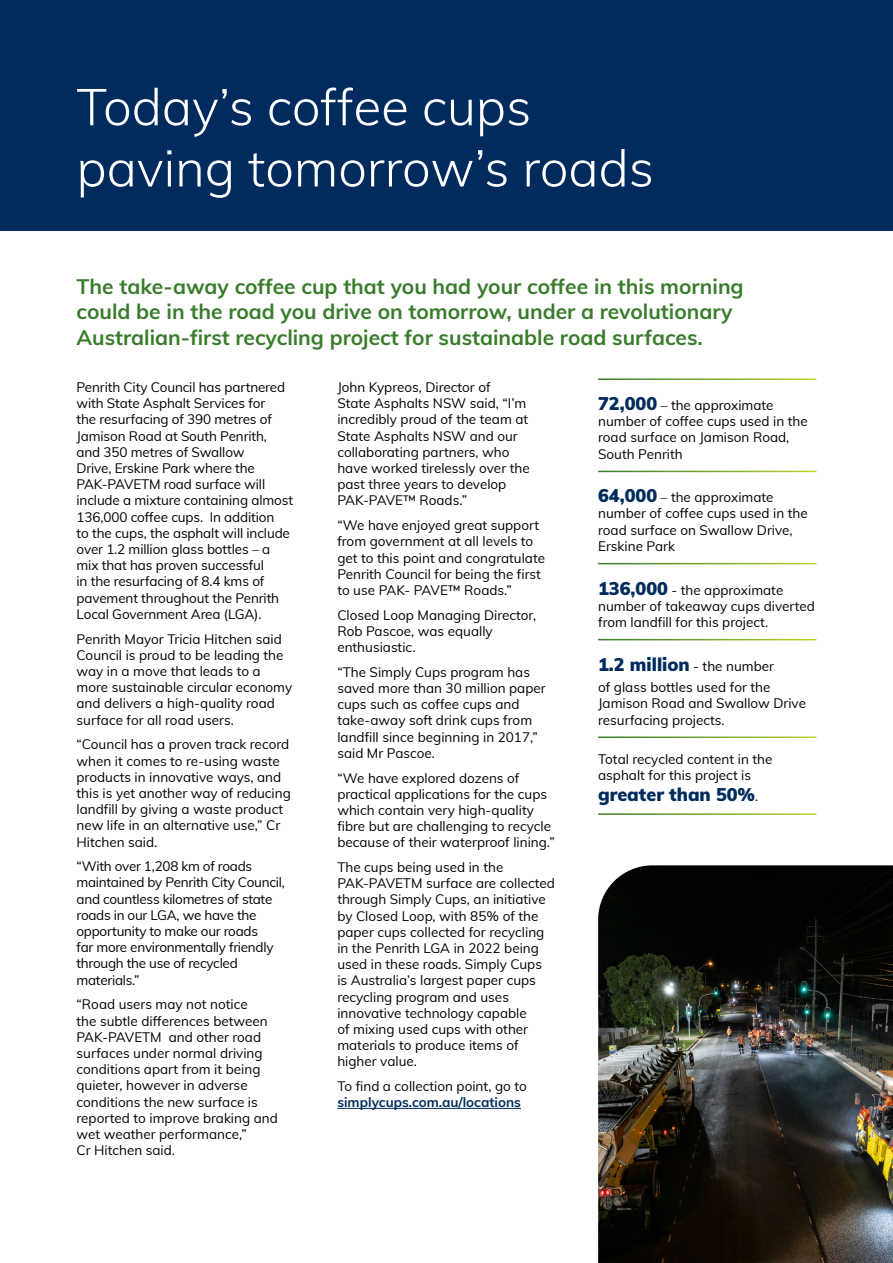
<style>
.page{position:relative;width:893px;height:1263px;background:#fff}
.page>*{position:absolute;margin:0;border:0;box-sizing:border-box;transform-origin:0 0}
.Title_Reversed{font:300 51px/61.2px "Muli";color:#fff}
.Session{font:700 21px/25.2px "Muli";color:#387c2b}
.t1{font:900 18px "Muli";color:#002b5c}
.t2{font:13.5px/16.2px "Muli";color:#000}
.t3{font:13.5px/16.2px "Muli";letter-spacing:-.02em;color:#000}
.s1{font-weight:700;color:#002b5c}
.s2{font-weight:900;font-size:18px;color:#002b5c}
.s3{font-weight:400;font-size:13.5px;color:#000}
</style>
<div class="page">
<div style="left:0;top:0;width:893px;height:231px;background:#002b5c"></div>
<hr style="left:337px;top:1108px;width:184px;height:1px;background:#002b5c">
<img style="left:598px;top:865px;width:295px;height:398px">
<h1 class="Title_Reversed" style="left:77px;top:74px;width:579px">Today’s coffee cups paving tomorrow’s roads</h1>
<h3 class="Session" style="left:77px;top:273px;width:669px">The take-away coffee cup that you had your coffee in this morning could be in the road you drive on tomorrow, under a revolutionary<br>Australian-first recycling project for sustainable road surfaces.</h3>
<p class="t2" style="left:337px;top:378px;width:194px">John Kypreos, Director of<br>State Asphalts NSW said, “I’m incredibly proud of the team at<br>State Asphalts NSW and our collaborating partners, who have worked tirelessly over the past three years to develop<br>PAK-PAVE™ Roads.”</p>
<p class="t2" style="left:337px;top:516px;width:209px">“We have enjoyed great support from government at all levels to get to this point and congratulate<br>Penrith Council for being the first to use PAK- PAVE™ Roads.”</p>
<p class="t2" style="left:337px;top:606px;width:200px">Closed Loop Managing Director,<br>Rob Pascoe, was equally enthusiastic.</p>
<p class="t2" style="left:337px;top:663px;width:210px">“The Simply Cups program has saved more than 30 million paper cups such as coffee cups and take-away soft drink cups from landfill since beginning in 2017,” said Mr Pascoe.</p>
<p class="t2" style="left:337px;top:769px;width:219px">“We have explored dozens of practical applications for the cups which contain very high-quality fibre but are challenging to recycle because of their waterproof lining.”</p>
<p class="t2" style="left:337px;top:858px;width:219px">The cups being used in the<br>PAK-PAVETM surface are collected through Simply Cups, an initiative by Closed Loop, with 85% of the paper cups collected for recycling in the Penrith LGA in 2022 being used in these roads. Simply Cups is Australia’s largest paper cups recycling program and uses innovative technology capable<br>of mixing used cups with other materials to produce items of higher value.</p>
<p class="t2" style="left:337px;top:1077px;width:191px">To find a collection point, go to <span class="s1">simplycups.com.au/locations</span></p>
<p class="t2" style="left:77px;top:378px;width:218px">Penrith City Council has partnered with State Asphalt Services for<br>the resurfacing of 390 metres of<br>Jamison Road at South Penrith, and 350 metres of Swallow<br>Drive, Erskine Park where the<br>PAK-PAVETM road surface will include a mixture containing almost<br>136,000 coffee cups. In addition<br>to the cups, the asphalt will include over 1.2 million glass bottles – a mix that has proven successful<br>in the resurfacing of 8.4 kms of pavement throughout the Penrith<br>Local Government Area (LGA).</p>
<p class="t2" style="left:77px;top:630px;width:217px">Penrith Mayor Tricia Hitchen said<br>Council is proud to be leading the way in a move that leads to a more sustainable circular economy and delivers a high-quality road surface for all road users.</p>
<p class="t2" style="left:77px;top:736px;width:216px">“Council has a proven track record when it comes to re-using waste products in innovative ways, and this is yet another way of reducing landfill by giving a waste product new life in an alternative use,” Cr<br>Hitchen said.</p>
<p class="t3" style="left:77px;top:858px;width:210px">“With over 1,208 km of roads maintained by Penrith City Council, and countless kilometres of state roads in our LGA, we have the opportunity to make our roads<br>far more environmentally friendly through the use of recycled materials.”</p>
<p class="t2" style="left:77px;top:996px;width:203px">“Road users may not notice<br>the subtle differences between<br>PAK-PAVETM and other road surfaces under normal driving conditions apart from it being quieter, however in adverse conditions the new surface is reported to improve braking and wet weather performance,”<br>Cr Hitchen said.</p>
<p class="t2" style="left:598px;top:396px;width:211px"><span class="s2">72,000</span> – the approximate number of coffee cups used in the road surface on Jamison Road,<br>South Penrith</p>
<p class="t2" style="left:598px;top:489px;width:211px"><span class="s2">64,000</span> – the approximate number of coffee cups used in the road surface on Swallow Drive,<br>Erskine Park</p>
<p class="t2" style="left:598px;top:581px;width:218px"><span class="s2">136,000</span> - the approximate number of takeaway cups diverted from landfill for this project.</p>
<p class="t1" style="left:598px;top:651px;width:177px">1.2 million <span class="s3">- the number</span></p>
<p class="t2" style="left:598px;top:678px;width:209px">of glass bottles used for the<br>Jamison Road and Swallow Drive resurfacing projects.</p>
<p class="t2" style="left:598px;top:750px;width:176px">Total recycled content in the asphalt for this project is</p>
<p class="t1" style="left:598px;top:782px;width:162px">greater than 50%<span class="s3">.</span></p>
</div>
